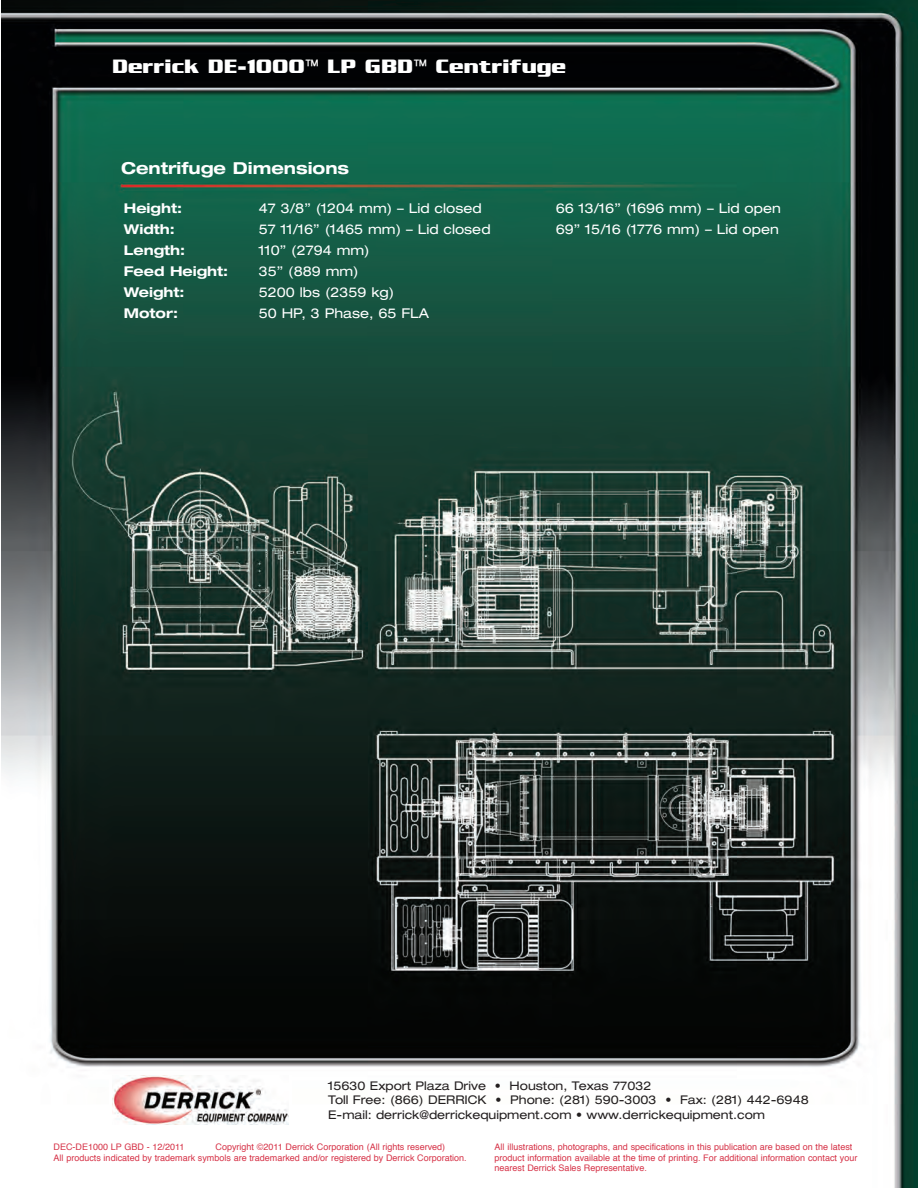
<style>
.page{position:relative;width:918px;height:1188px;background:#fff}
.page>*{position:absolute;margin:0;border:0;box-sizing:border-box;transform-origin:0 0}
.t1{font:700 21px "Serpentine Sans ICG";color:#fff}
.t2{font:700 expanded 16.5px "Helvetica Neue";color:#fff}
.t3{font:expanded 13.5px "Helvetica Neue";color:#fff}
.t4{font:700 expanded 13.5px "Helvetica Neue";color:#fff}
.t5{font:expanded 12px/14.4px "Helvetica Neue";color:#231f20}
.t6{font:9px/10.5px "Helvetica";color:#d63247}
</style>
<div class="page">
<img style="left:1px;top:0;width:917px;height:1188px">
<div style="left:109px;top:1075px;width:183px;height:51px;background:#fff"></div>
<img style="left:112px;top:1076px;width:177px;height:49px">
<h1 class="t1" style="left:112px;top:54px;width:455px">Derrick DE-1000™ LP GBD™ Centrifuge</h1>
<h2 class="t2" style="left:121px;top:158px;width:230px">Centrifuge Dimensions</h2>
<h3 class="t4" style="left:124px;top:200px;width:60px">Height:</h3>
<h3 class="t3" style="left:259px;top:200px;width:224px">47 3/8” (1204 mm) – Lid closed</h3>
<h3 class="t3" style="left:556px;top:200px;width:227px">66 13/16” (1696 mm) – Lid open</h3>
<h3 class="t4" style="left:124px;top:221px;width:52px">Width:</h3>
<h3 class="t3" style="left:259px;top:221px;width:233px">57 11/16” (1465 mm) – Lid closed</h3>
<h3 class="t3" style="left:556px;top:221px;width:225px">69” 15/16 (1776 mm) – Lid open</h3>
<h3 class="t4" style="left:124px;top:242px;width:63px">Length:</h3>
<h3 class="t3" style="left:259px;top:242px;width:112px">110” (2794 mm)</h3>
<h3 class="t4" style="left:124px;top:263px;width:106px">Feed Height:</h3>
<h3 class="t3" style="left:259px;top:263px;width:101px">35” (889 mm)</h3>
<h3 class="t4" style="left:124px;top:284px;width:62px">Weight:</h3>
<h3 class="t3" style="left:259px;top:284px;width:137px">5200 lbs (2359 kg)</h3>
<h3 class="t4" style="left:124px;top:305px;width:56px">Motor:</h3>
<h3 class="t3" style="left:259px;top:305px;width:172px">50 HP, 3 Phase, 65 FLA</h3>
<h3 class="t5" style="left:328px;top:1078px;width:482px">15630 Export Plaza Drive • Houston, Texas 77032<br>Toll Free: (866) DERRICK • Phone: (281) 590-3003 • Fax: (281) 442-6948<br>E-mail: derrick@derrickequipment.com • www.derrickequipment.com</h3>
<p class="t6" style="left:54px;top:1142px;width:415px;text-indent:162px">Copyright ©2011 Derrick Corporation (All rights reserved)<br>All products indicated by trademark symbols are trademarked and/or registered by Derrick Corporation.</p>
<p class="t6" style="left:495px;top:1142px;width:364px">All illustrations, photographs, and specifications in this publication are based on the latest product information available at the time of printing. For additional information contact your nearest Derrick Sales Representative.</p>
<p class="t6" style="left:54px;top:1142px;width:132px">DEC-DE1000 LP GBD - 12/2011</p>
</div>
